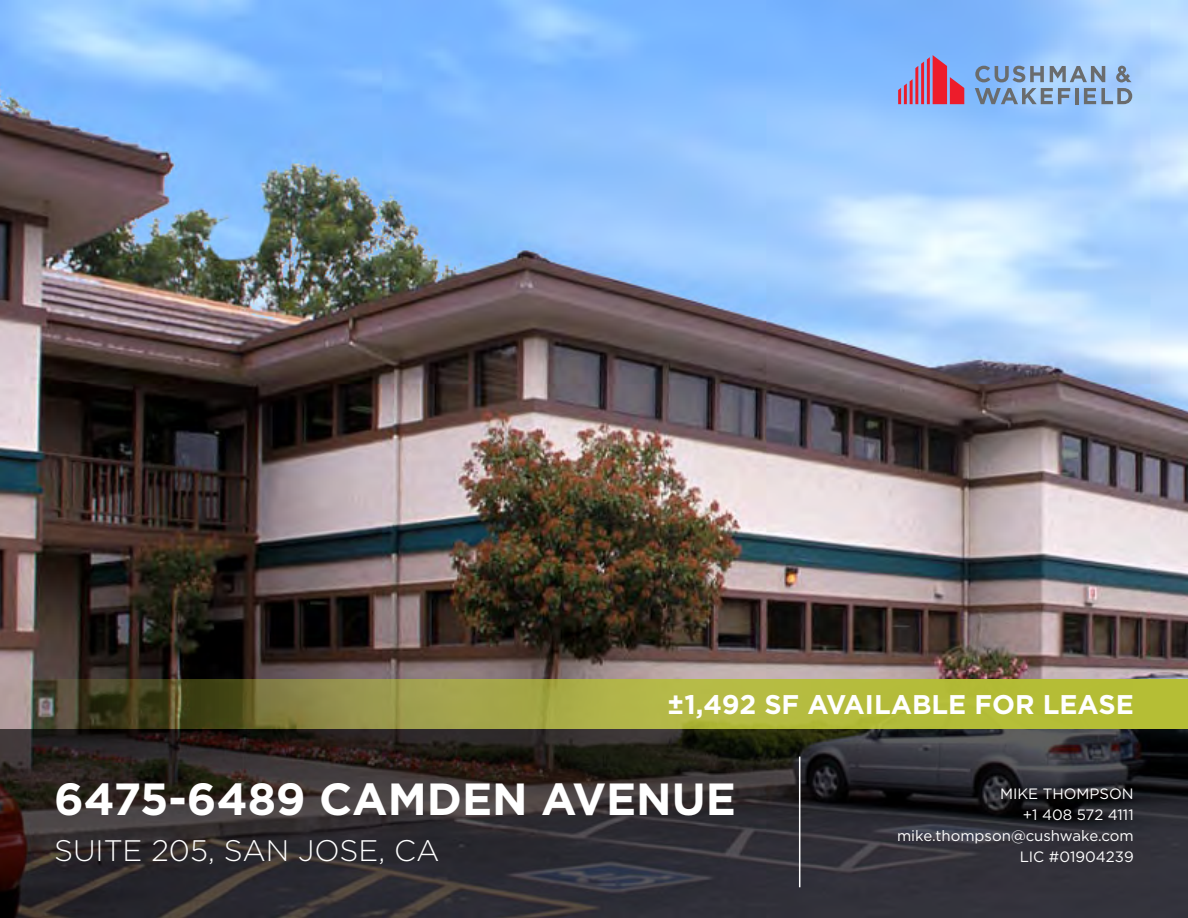
<style>
.page{position:relative;width:1188px;height:918px;background:#fff}
.page>*{position:absolute;margin:0;border:0;box-sizing:border-box;transform-origin:0 0}
.t1{font:700 45px "Gotham";color:#fff}
.t2{font:300 29.7px "Gotham";color:#fff}
.t3{font:700 27px "Gotham";color:#fff}
.t4{font:15px/21px "Gotham";color:#fff;text-align:right}
</style>
<div class="page">
<img style="left:0;top:0;width:1188px;height:679px">
<svg style="left:0;top:729px;width:1188px;height:189px;background:#2f2b2e"></svg>
<svg style="left:0;top:679px;width:1188px;height:50px;background:#979a3d"></svg>
<svg style="left:898px;top:55px;width:66px;height:49px;background:#b1719d"></svg>
<svg style="left:975px;top:66px;width:157px;height:38px;background:#89a6c8"></svg>
<hr style="left:799px;top:757px;width:1px;height:130px;background:#fff">
<h3 class="t3" style="left:667px;top:686px;width:468px">±1,492 SF AVAILABLE FOR LEASE</h3>
<h1 class="t1" style="left:54px;top:769px;width:683px">6475-6489 CAMDEN AVENUE</h1>
<h2 class="t2" style="left:54px;top:832px;width:387px">SUITE 205, SAN JOSE, CA</h2>
<p class="t4" style="left:897px;top:783px;width:238px">MIKE THOMPSON<br>+1 408 572 4111 mike.thompson@cushwake.com<br>LIC #01904239</p>
</div>
